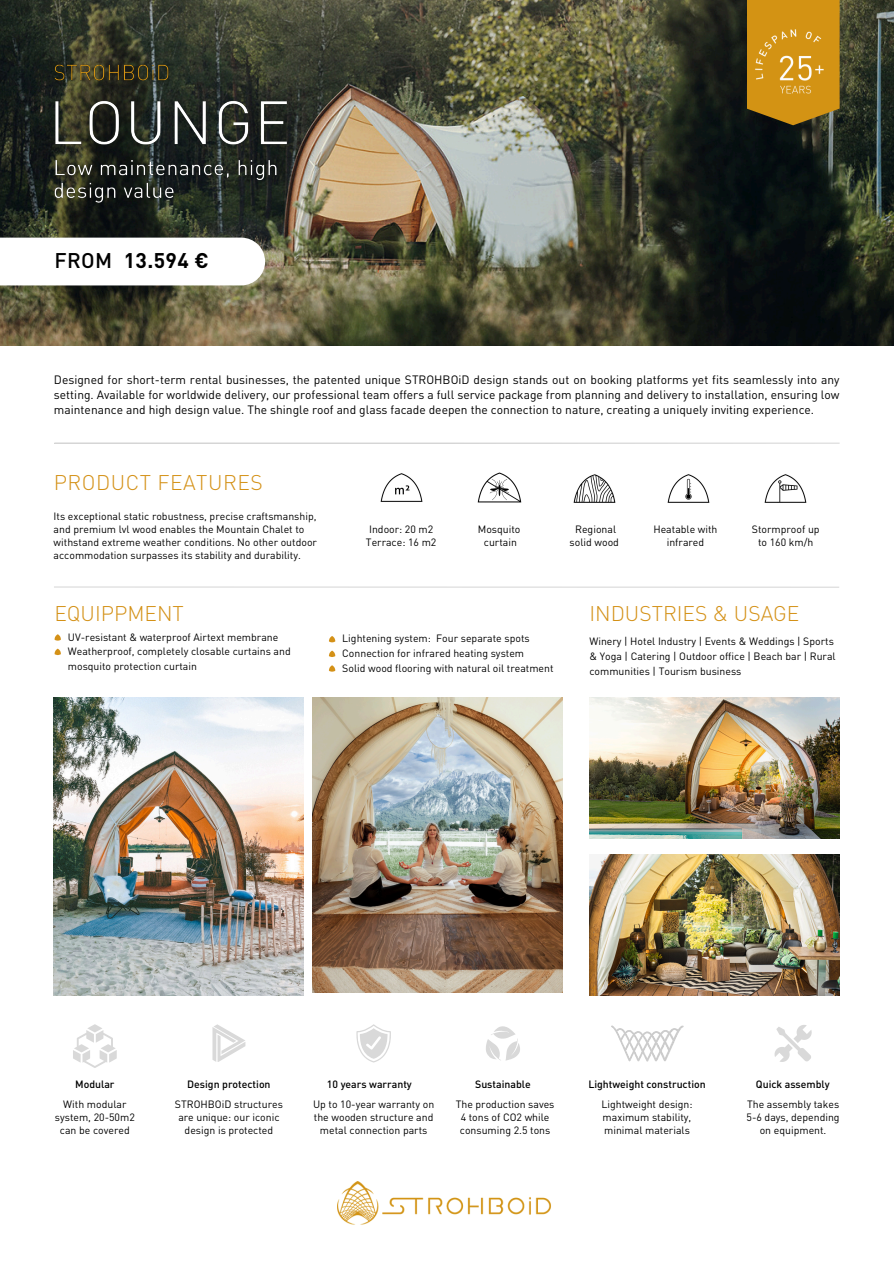
<style>
.page{position:relative;width:894px;height:1264px;background:#fff}
.page>*{position:absolute;margin:0;border:0;box-sizing:border-box;transform-origin:0 0}
.t1{font:300 21px "DIN Pro";color:#d49117}
.t2{font:300 21px "DIN Pro";letter-spacing:.025em;color:#d49117}
.t3{font:700 21px "DIN Pro";color:#000}
.t4{font:500 21px "DIN Pro";color:#000}
.t5{font:12px/15px "DIN Pro";color:#000;text-align:justify}
.t6{font:10.5px/13.2px "DIN Pro";color:#000;text-align:center}
.t7{font:500 10.5px "DIN Pro";color:#000}
</style>
<div class="page">
<svg style="left:212px;top:1024px;width:33px;height:37px"></svg>
<img style="left:54px;top:698px;width:250px;height:297px">
<img style="left:589px;top:854px;width:250px;height:141px">
<img style="left:589px;top:698px;width:250px;height:140px">
<svg style="left:486px;top:1026px;width:34px;height:34px"></svg>
<img style="left:313px;top:698px;width:249px;height:294px">
<img style="left:0;top:0;width:893px;height:345px">
<svg style="left:54px;top:634px;width:7px;height:6px"></svg>
<svg style="left:54px;top:648px;width:7px;height:7px"></svg>
<svg style="left:329px;top:636px;width:6px;height:6px"></svg>
<svg style="left:329px;top:650px;width:6px;height:7px"></svg>
<svg style="left:329px;top:665px;width:6px;height:6px"></svg>
<img style="left:380px;top:473px;width:43px;height:29px">
<img style="left:477px;top:472px;width:45px;height:31px">
<img style="left:573px;top:474px;width:43px;height:29px">
<img style="left:667px;top:474px;width:43px;height:29px">
<img style="left:764px;top:474px;width:43px;height:29px">
<img style="left:728px;top:0;width:129px;height:125px">
<img style="left:337px;top:1181px;width:214px;height:44px">
<svg style="left:356px;top:1024px;width:35px;height:38px"></svg>
<svg style="left:774px;top:1025px;width:37px;height:36px"></svg>
<img style="left:611px;top:1025px;width:72px;height:37px">
<hr style="left:54px;top:442px;width:785px;height:2px;background:#d9d9d9">
<hr style="left:54px;top:586px;width:785px;height:1px;background:#d9d9d9">
<svg style="left:73px;top:1024px;width:44px;height:44px"></svg>
<img style="left:46px;top:174px;width:240px;height:39px">
<img style="left:29px;top:75px;width:284px;height:99px">
<img style="left:44px;top:55px;width:135px;height:36px">
<svg style="left:0;top:237px;width:265px;height:48px"></svg>
<p class="t4" style="left:54px;top:246px;width:59px">FROM</p>
<p class="t3" style="left:124px;top:246px;width:86px">13.594 €</p>
<p class="t5" style="left:54px;top:372px;width:786px">Designed for short-term rental businesses, the patented unique STROHBOiD design stands out on booking platforms yet fits seamlessly into any setting. Available for worldwide delivery, our professional team offers a full service package from planning and delivery to installation, ensuring low maintenance and high design value. The shingle roof and glass facade deepen the connection to nature, creating a uniquely inviting experience.</p>
<p class="t2" style="left:54px;top:468px;width:210px">PRODUCT FEATURES</p>
<p class="t6" style="left:54px;top:509px;width:265px;text-align:left">Its exceptional static robustness, precise craftsmanship, and premium lvl wood enables the Mountain Chalet to withstand extreme weather conditions. No other outdoor accommodation surpasses its stability and durability.</p>
<p class="t1" style="left:54px;top:599px;width:131px">EQUIPPMENT</p>
<p class="t6" style="left:68px;top:630px;width:212px">UV-resistant &amp; waterproof Airtext membrane</p>
<p class="t6" style="left:68px;top:643px;width:224px;line-height:14.7px;text-align:left">Weatherproof, completely closable curtains and mosquito protection curtain</p>
<p class="t6" style="left:366px;top:522px;width:72px;text-align:left">Indoor: 20 m2<br>Terrace: 16 m2</p>
<p class="t6" style="left:477px;top:522px;width:44px">Mosquito</p>
<h3 class="t6" style="left:484px;top:535px;width:35px">curtain</h3>
<p class="t6" style="left:569px;top:522px;width:51px">Regional solid wood</p>
<p class="t6" style="left:653px;top:522px;width:66px">Heatable with infrared</p>
<p class="t6" style="left:751px;top:522px;width:69px">Stormproof up to 160 km/h</p>
<p class="t6" style="left:342px;top:631px;width:189px">Lightening system: Four separate spots</p>
<p class="t6" style="left:342px;top:646px;width:183px">Connection for infrared heating system</p>
<p class="t6" style="left:342px;top:661px;width:213px">Solid wood flooring with natural oil treatment</p>
<p class="t1" style="left:589px;top:599px;width:211px">INDUSTRIES &amp; USAGE</p>
<p class="t6" style="left:589px;top:633px;width:248px;line-height:15px;text-align:left">Winery | Hotel Industry | Events &amp; Weddings | Sports &amp; Yoga | Catering | Outdoor office | Beach bar | Rural communities | Tourism business</p>
<p class="t7" style="left:75px;top:1077px;width:41px">Modular</p>
<p class="t7" style="left:187px;top:1077px;width:85px">Design protection</p>
<p class="t7" style="left:327px;top:1077px;width:86px">10 years warranty</p>
<p class="t7" style="left:475px;top:1077px;width:57px">Sustainable</p>
<h3 class="t7" style="left:588px;top:1077px;width:119px">Lightweight construction</h3>
<p class="t7" style="left:755px;top:1077px;width:75px">Quick assembly</p>
<p class="t6" style="left:55px;top:1097px;width:81px">With modular system, 20-50m2 can be covered</p>
<p class="t6" style="left:175px;top:1097px;width:109px">STROHBOiD structures are unique: our iconic design is protected</p>
<p class="t6" style="left:313px;top:1097px;width:123px">Up to 10-year warranty on the wooden structure and metal connection parts</p>
<p class="t6" style="left:455px;top:1097px;width:100px">The production saves<br>4 tons of CO2 while consuming 2.5 tons</p>
<p class="t6" style="left:601px;top:1097px;width:93px;text-align:justify">Lightweight design: maximum stability, minimal materials</p>
<p class="t6" style="left:746px;top:1097px;width:95px">The assembly takes<br>5-6 days, depending on equipment.</p>
</div>
